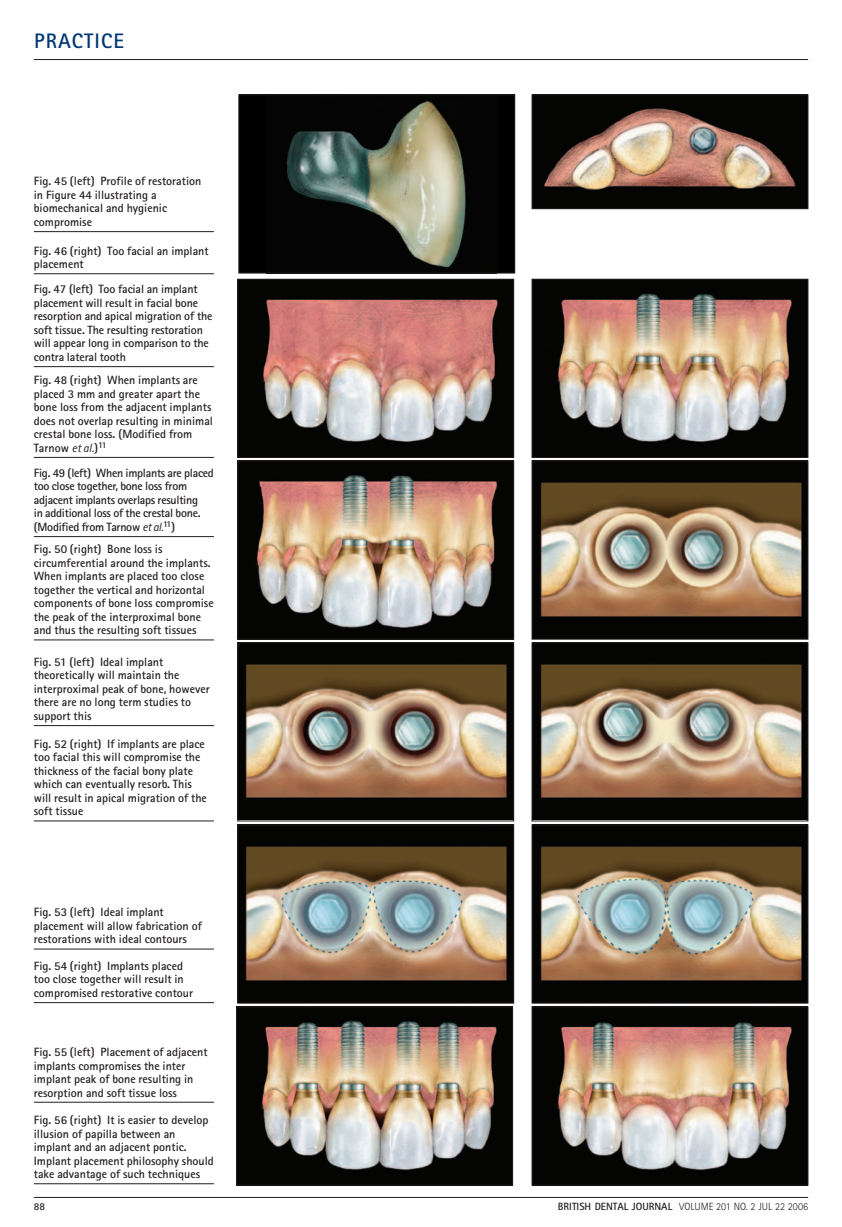
<style>
.page{position:relative;width:842px;height:1227px;background:#fff}
.page>*{position:absolute;margin:0;border:0;box-sizing:border-box;transform-origin:0 0}
.t1{font:700 21px "Rotis Sans Serif";letter-spacing:.05em;color:#013775}
.t2{font:700 12px/13.5px "Rotis Sans Serif";color:#231f20}
.t3{font:700 12px/13.5px "Rotis Sans Serif";letter-spacing:-.025em;color:#231f20}
.t4{font:300 10.5px "Rotis Sans Serif";color:#231f20}
.t5{font:700 10.5px "Rotis Sans Serif";color:#231f20}
.s1{font-weight:400;font-style:italic}
.s2{font-weight:700}
</style>
<div class="page">
<hr style="left:34px;top:59px;width:774px;height:1px;background:#231f20">
<hr style="left:34px;top:1197px;width:774px;height:1px;background:#231f20">
<div style="left:239px;top:95px;width:275px;height:178px;background:#000"></div>
<img style="left:286px;top:101px;width:180px;height:167px">
<div style="left:238px;top:95px;width:277px;height:178px;border:1px solid #231f20"></div>
<img style="left:534px;top:97px;width:272px;height:110px">
<div style="left:532px;top:95px;width:276px;height:114px;border:1px solid #231f20"></div>
<hr style="left:34px;top:231px;width:180px;height:1px;background:#231f20">
<hr style="left:34px;top:273px;width:180px;height:1px;background:#231f20">
<img style="left:239px;top:281px;width:273px;height:175px">
<div style="left:237px;top:279px;width:277px;height:179px;border:1px solid #231f20"></div>
<img style="left:534px;top:281px;width:272px;height:175px">
<div style="left:532px;top:279px;width:276px;height:179px;border:1px solid #231f20"></div>
<hr style="left:34px;top:457px;width:180px;height:1px;background:#231f20">
<hr style="left:34px;top:366px;width:180px;height:1px;background:#231f20">
<img style="left:239px;top:463px;width:273px;height:174px">
<div style="left:237px;top:461px;width:277px;height:178px;border:1px solid #231f20"></div>
<img style="left:534px;top:463px;width:272px;height:174px">
<div style="left:532px;top:461px;width:276px;height:178px;border:1px solid #231f20"></div>
<hr style="left:34px;top:536px;width:180px;height:1px;background:#231f20">
<img style="left:534px;top:645px;width:272px;height:174px">
<div style="left:532px;top:643px;width:276px;height:178px;border:1px solid #231f20"></div>
<img style="left:239px;top:645px;width:273px;height:174px">
<div style="left:237px;top:643px;width:277px;height:178px;border:1px solid #231f20"></div>
<hr style="left:34px;top:725px;width:180px;height:1px;background:#231f20">
<hr style="left:34px;top:640px;width:180px;height:1px;background:#231f20">
<hr style="left:34px;top:821px;width:180px;height:1px;background:#231f20">
<img style="left:239px;top:827px;width:273px;height:174px">
<div style="left:237px;top:825px;width:277px;height:178px;border:1px solid #231f20"></div>
<img style="left:534px;top:827px;width:272px;height:174px">
<div style="left:532px;top:825px;width:276px;height:178px;border:1px solid #231f20"></div>
<hr style="left:34px;top:1002px;width:180px;height:1px;background:#231f20">
<hr style="left:34px;top:949px;width:180px;height:1px;background:#231f20">
<img style="left:238px;top:1009px;width:273px;height:174px">
<div style="left:236px;top:1007px;width:277px;height:178px;border:1px solid #231f20"></div>
<img style="left:534px;top:1009px;width:272px;height:174px">
<div style="left:532px;top:1007px;width:276px;height:178px;border:1px solid #231f20"></div>
<hr style="left:34px;top:1184px;width:180px;height:1px;background:#231f20">
<hr style="left:34px;top:1102px;width:180px;height:1px;background:#231f20">
<p class="t1" style="left:34px;top:34px;width:91px">PRACTICE</p>
<p class="t2" style="left:34px;top:176px;width:169px">Fig. 45 (left) Profile of restoration in Figure 44 illustrating a biomechanical and hygienic compromise</p>
<p class="t2" style="left:34px;top:245px;width:176px">Fig. 46 (right) Too facial an implant placement</p>
<p class="t2" style="left:34px;top:284px;width:180px">Fig. 47 (left) Too facial an implant placement will result in facial bone resorption and apical migration of the soft tissue. The resulting restoration will appear long in comparison to the contra lateral tooth</p>
<p class="t2" style="left:34px;top:375px;width:181px">Fig. 48 (right) When implants are placed 3 mm and greater apart the bone loss from the adjacent implants does not overlap resulting in minimal crestal bone loss. (Modified from<br>Tarnow <span class="s1">et al.</span>)<sup>11</sup></p>
<p class="t3" style="left:34px;top:467px;width:182px">Fig. 49 (left) When implants are placed too close together, bone loss from adjacent implants overlaps resulting<br>in additional loss of the crestal bone. (Modified from Tarnow <span class="s1">et al.</span><sup>11</sup>)</p>
<p class="t2" style="left:34px;top:544px;width:181px">Fig. 50 (right) Bone loss is circumferential around the implants.<br>When implants are placed too close together the vertical and horizontal components of bone loss compromise the peak of the interproximal bone and thus the resulting soft tissues</p>
<p class="t2" style="left:34px;top:656px;width:177px">Fig. 51 (left) Ideal implant theoretically will maintain the interproximal peak of bone, however there are no long term studies to support this</p>
<p class="t2" style="left:34px;top:738px;width:175px">Fig. 52 (right) If implants are place too facial this will compromise the thickness of the facial bony plate which can eventually resorb. This will result in apical migration of the soft tissue</p>
<p class="t2" style="left:34px;top:907px;width:170px">Fig. 53 (left) Ideal implant placement will allow fabrication of restorations with ideal contours</p>
<p class="t2" style="left:34px;top:960px;width:161px">Fig. 54 (right) Implants placed too close together will result in compromised restorative contour</p>
<p class="t2" style="left:34px;top:1046px;width:175px">Fig. 55 (left) Placement of adjacent implants compromises the inter implant peak of bone resulting in resorption and soft tissue loss</p>
<p class="t2" style="left:34px;top:1114px;width:182px">Fig. 56 (right) It is easier to develop illusion of papilla between an implant and an adjacent pontic.<br>Implant placement philosophy should take advantage of such techniques</p>
<p class="t5" style="left:34px;top:1203px;width:13px">88</p>
<p class="t4" style="left:558px;top:1203px;width:252px"><span class="s2">BRITISH DENTAL JOURNAL</span> VOLUME 201 NO. 2 JUL 22 2006</p>
</div>
